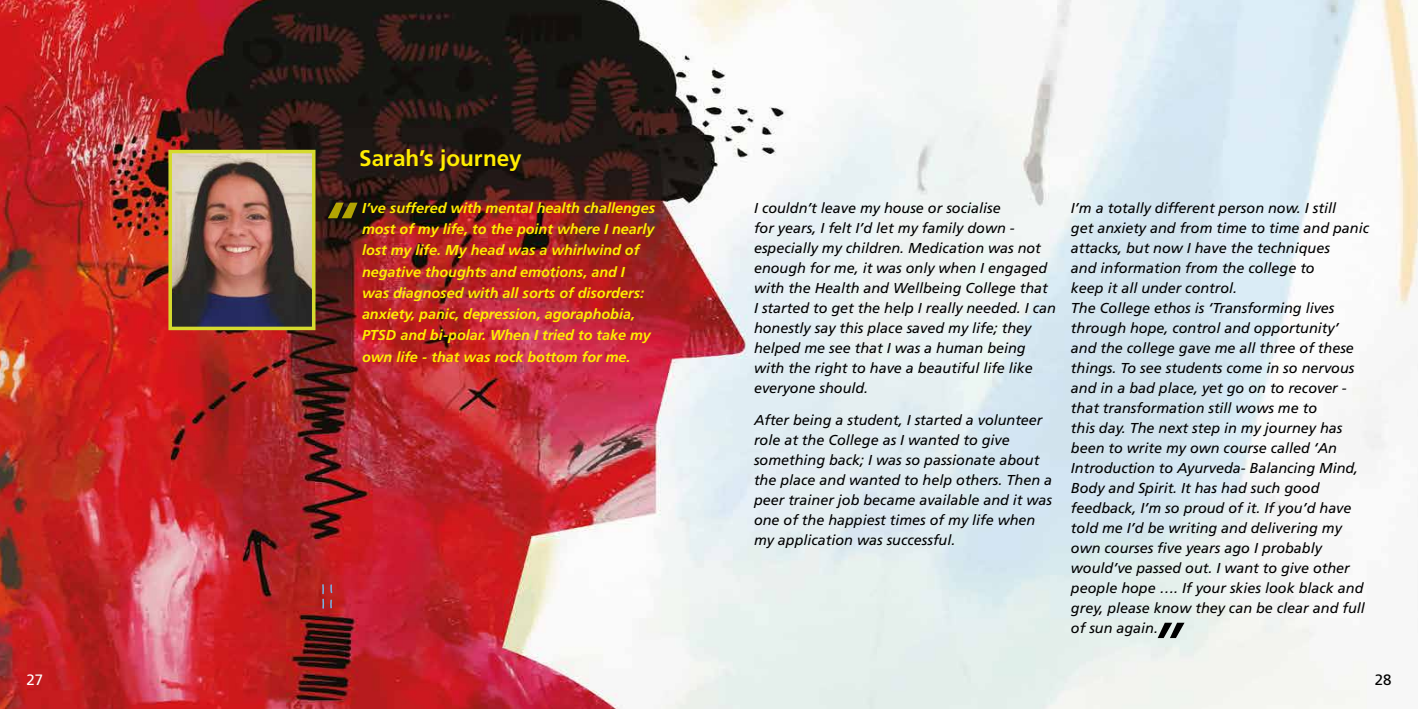
<style>
.page{position:relative;width:1418px;height:709px;background:#fff}
.page>*{position:absolute;margin:0;border:0;box-sizing:border-box;transform-origin:0 0}
.t1{font:italic 700 62.5px "Frutiger LT Std";color:#ffed00}
.t2{font:italic 62.5px "Frutiger LT Std";color:#000}
.t3{font:700 22.5px "Frutiger LT Std";color:#ffed00}
.t4{font:15px "Frutiger LT Std";color:#fff}
.t5{font:15px "Frutiger LT Std";color:#000}
.t6{font:italic 14.38px/20px "Frutiger LT Std";color:#000}
.t7{font:italic 700 14.38px/21.2px "Frutiger LT Std";color:#ffed00}
</style>
<div class="page">
<img style="left:0;top:0;width:1417px;height:709px">
<img style="left:173px;top:155px;width:137px;height:170px">
<div style="left:168px;top:150px;width:147px;height:180px;border:4px solid #d5da2e"></div>
<svg style="left:330px;top:584px;width:2px;height:9px"></svg>
<svg style="left:330px;top:599px;width:2px;height:9px"></svg>
<svg style="left:322px;top:584px;width:2px;height:25px"></svg>
<h2 class="t3" style="left:359px;top:145px;width:164px">Sarah’s journey</h2>
<p class="t7" style="left:362px;top:197px;width:294px">I’ve suffered with mental health challenges most of my life, to the point where I nearly lost my life. My head was a whirlwind of negative thoughts and emotions, and I was diagnosed with all sorts of disorders: anxiety, panic, depression, agoraphobia, PTSD and bi-polar. When I tried to take my own life - that was rock bottom for me.</p>
<p class="t6" style="left:754px;top:198px;width:303px">I couldn’t leave my house or socialise<br>for years, I felt I’d let my family down - especially my children. Medication was not enough for me, it was only when I engaged with the Health and Wellbeing College that<br>I started to get the help I really needed. I can honestly say this place saved my life; they helped me see that I was a human being with the right to have a beautiful life like everyone should.</p>
<p class="t6" style="left:754px;top:410px;width:299px">After being a student, I started a volunteer role at the College as I wanted to give something back; I was so passionate about the place and wanted to help others. Then a peer trainer job became available and it was one of the happiest times of my life when my application was successful.</p>
<h1 class="t1" style="left:322px;top:188px;width:33px">“</h1>
<p class="t6" style="left:1070px;top:198px;width:299px">I’m a totally different person now. I still<br>get anxiety and from time to time and panic attacks, but now I have the techniques<br>and information from the college to<br>keep it all under control.<br>The College ethos is ‘Transforming lives through hope, control and opportunity’<br>and the college gave me all three of these things. To see students come in so nervous and in a bad place, yet go on to recover - that transformation still wows me to<br>this day. The next step in my journey has been to write my own course called ‘An Introduction to Ayurveda- Balancing Mind, Body and Spirit. It has had such good feedback, I’m so proud of it. If you’d have told me I’d be writing and delivering my own courses five years ago I probably would’ve passed out. I want to give other people hope …. If your skies look black and grey, please know they can be clear and full of sun again.</p>
<h1 class="t2" style="left:1149px;top:608px;width:36px">”</h1>
<p class="t4" style="left:27px;top:671px;width:18px">27</p>
<p class="t5" style="left:1374px;top:671px;width:18px">28</p>
</div>
